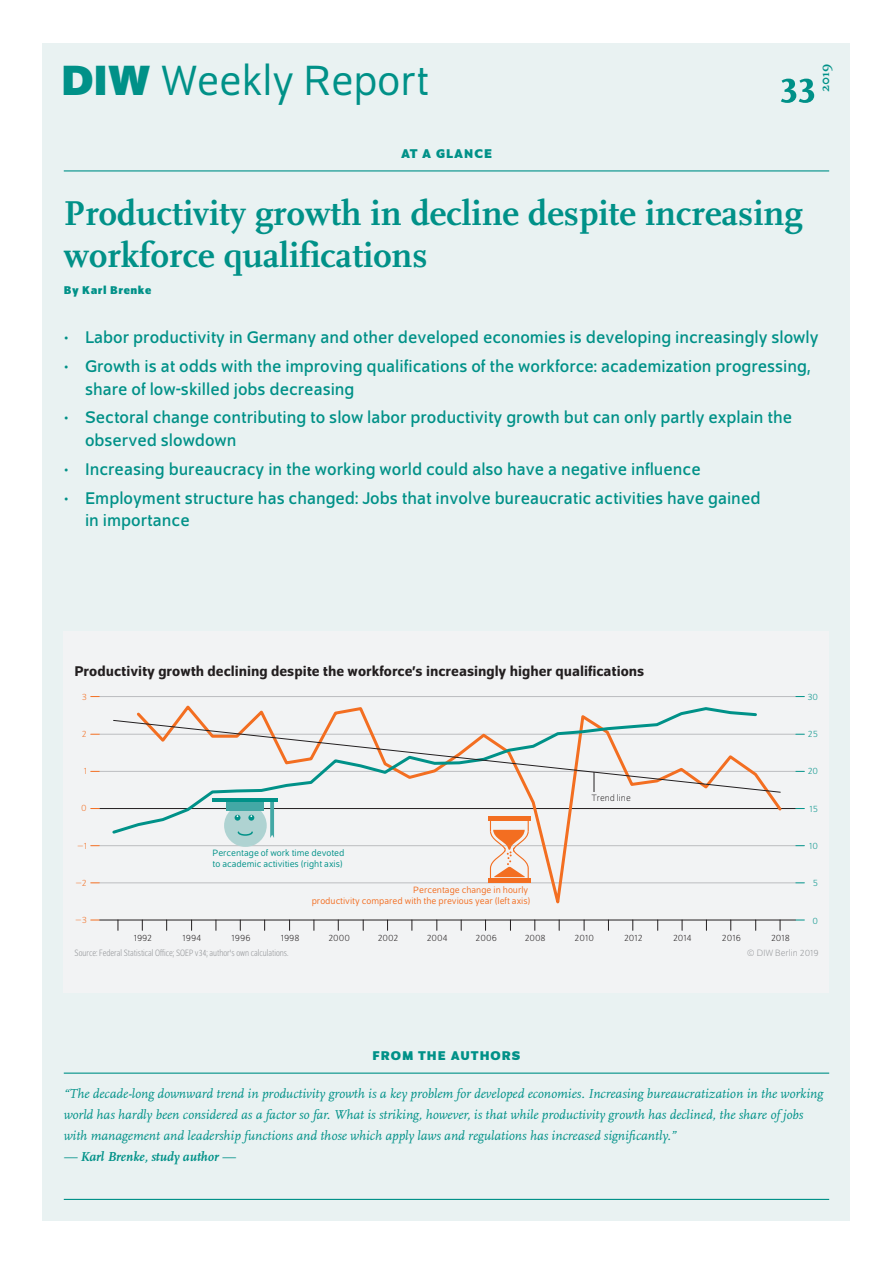
<style>
.page{position:relative;width:893px;height:1263px;background:#fff}
.page>*{position:absolute;margin:0;border:0;box-sizing:border-box;transform-origin:0 0}
.t1{font:700 51px "Scala Pro";color:#009188}
.t2{font:45px "Schumpeter Blond";color:#009188}
.t3{font:700 36px/42px "Scala Pro";color:#009188}
.t4{font:18px/22.5px "Schumpeter";color:#009188}
.t5{font:500 15px "Schumpeter";color:#231f20}
.t6{font:italic 13.5px/21px "Scala Pro";color:#009188}
.t7{font:italic 700 13.5px "Scala Pro";color:#009188}
.t8{font:700 13.5px "Schumpeter";letter-spacing:.075em;color:#009188}
.t9{font:700 13.5px "Scala Pro";color:#009188}
.t10{font:700 12px "Schumpeter";letter-spacing:.04em;color:#009188}
.t11{font:9.75px/11.2px "Schumpeter Blond";color:#f36e21;text-align:right}
.t12{font:300 9.75px "Schumpeter";color:#231f20}
.t13{font:300 semi-condensed 9.75px "Schumpeter";color:#939598}
.t14{font:9.75px/11.2px "Schumpeter Blond";color:#009188}
.t15{font:300 9.75px "Schumpeter";color:#939598}
.t16{font:300 9.75px "Schumpeter";color:#009188}
.t17{font:300 9.75px "Schumpeter";color:#f36e21}
.s1{font-family:"Schumpeter";font-weight:700}
.s2{font-weight:400}
</style>
<div class="page">
<div style="left:43px;top:43px;width:807px;height:1177px;background:#e9f2f2"></div>
<hr style="left:64px;top:170px;width:765px;height:1px;background:#009188">
<hr style="left:64px;top:1072px;width:765px;height:2px;background:#009188">
<hr style="left:64px;top:1199px;width:765px;height:1px;background:#009188">
<div style="left:64px;top:631px;width:765px;height:362px;background:#f2f3f4"></div>
<hr style="left:99px;top:920px;width:697px;height:1px;background:#231f20">
<hr style="left:99px;top:882px;width:697px;height:1px;background:#bcbdc0">
<hr style="left:99px;top:845px;width:697px;height:1px;background:#bcbdc0">
<hr style="left:99px;top:771px;width:697px;height:1px;background:#bcbdc0">
<hr style="left:99px;top:734px;width:697px;height:1px;background:#bcbdc0">
<hr style="left:99px;top:696px;width:697px;height:1px;background:#bcbdc0">
<hr style="left:99px;top:808px;width:697px;height:1px;background:#231f20">
<svg style="left:134px;top:733px;width:650px;height:171px"></svg>
<svg style="left:110px;top:705px;width:649px;height:131px"></svg>
<svg style="left:113px;top:720px;width:668px;height:73px"></svg>
<div style="left:224px;top:804px;width:43px;height:43px;background:#afd3d2;border-radius:50%"></div>
<svg style="left:235px;top:815px;width:5px;height:6px"></svg>
<svg style="left:248px;top:815px;width:6px;height:6px"></svg>
<svg style="left:237px;top:831px;width:16px;height:5px"></svg>
<div style="left:227px;top:802px;width:37px;height:9px;background:#43a8a5"></div>
<svg style="left:270px;top:802px;width:4px;height:36px"></svg>
<hr style="left:212px;top:798px;width:66px;height:4px;background:#009188">
<div style="left:490px;top:818px;width:39px;height:14px;border:1px solid #f36e21"></div>
<hr style="left:488px;top:817px;width:42px;height:4px;background:#f36e21">
<div style="left:490px;top:867px;width:39px;height:14px;border:1px solid #f36e21"></div>
<div style="left:488px;top:878px;width:42px;height:5px;background:#f36e21"></div>
<svg style="left:489px;top:830px;width:40px;height:47px"></svg>
<svg style="left:594px;top:772px;width:1px;height:20px"></svg>
<h2 class="t2" style="left:61px;top:59px;width:369px"><span class="s1">DIW</span> Weekly Report</h2>
<p class="t8" style="left:401px;top:146px;width:92px">AT A GLANCE</p>
<h1 class="t1" style="left:780px;top:48px;width:38px">33</h1>
<p class="t9" style="left:815px;top:92px;width:30px;rotate:-90deg">2019</p>
<h3 class="t3" style="left:64px;top:190px;width:740px">Productivity growth in decline despite increasing workforce qualifications</h3>
<p class="t10" style="left:64px;top:283px;width:89px">By Karl Brenke</p>
<p class="t4" style="left:64px;top:327px;width:756px">• Labor productivity in Germany and other developed economies is developing increasingly slowly</p>
<p class="t4" style="left:85px;top:355px;width:727px;text-indent:-21px">• Growth is at odds with the improving qualifications of the workforce: academization progressing, share of low-skilled jobs decreasing</p>
<p class="t4" style="left:85px;top:407px;width:709px;text-indent:-21px">• Sectoral change contributing to slow labor productivity growth but can only partly explain the observed slowdown</p>
<p class="t4" style="left:64px;top:458px;width:638px">• Increasing bureaucracy in the working world could also have a negative influence</p>
<p class="t4" style="left:85px;top:487px;width:677px;text-indent:-21px">• Employment structure has changed: Jobs that involve bureaucratic activities have gained in importance</p>
<p class="t5" style="left:74px;top:663px;width:571px">Productivity growth declining despite the workforce’s increasingly higher qualifications</p>
<p class="t17" style="left:82px;top:692px;width:7px">3</p>
<p class="t17" style="left:82px;top:729px;width:6px">2</p>
<p class="t17" style="left:84px;top:766px;width:5px">1</p>
<p class="t17" style="left:81px;top:803px;width:7px">0</p>
<p class="t17" style="left:77px;top:841px;width:11px">−1</p>
<p class="t17" style="left:75px;top:878px;width:13px">−2</p>
<p class="t17" style="left:75px;top:915px;width:13px">−3</p>
<p class="t14" style="left:213px;top:848px;width:133px">Percentage of work time devoted to academic activities (right axis)</p>
<p class="t11" style="left:312px;top:884px;width:220px">Percentage change in hourly<br>productivity compared with the previous year (left axis)</p>
<p class="t12" style="left:591px;top:793px;width:41px">Trend line</p>
<p class="t12" style="left:134px;top:933px;width:20px">1992</p>
<p class="t12" style="left:183px;top:933px;width:20px">1994</p>
<p class="t12" style="left:231px;top:933px;width:21px">1996</p>
<p class="t12" style="left:281px;top:933px;width:20px">1998</p>
<p class="t12" style="left:328px;top:933px;width:23px">2000</p>
<p class="t12" style="left:378px;top:933px;width:22px">2002</p>
<p class="t12" style="left:427px;top:933px;width:22px">2004</p>
<p class="t12" style="left:476px;top:933px;width:23px">2006</p>
<p class="t12" style="left:525px;top:933px;width:22px">2008</p>
<p class="t12" style="left:575px;top:933px;width:21px">2010</p>
<p class="t12" style="left:624px;top:933px;width:20px">2012</p>
<p class="t12" style="left:673px;top:933px;width:20px">2014</p>
<p class="t12" style="left:722px;top:933px;width:21px">2016</p>
<p class="t12" style="left:771px;top:933px;width:20px">2018</p>
<p class="t16" style="left:807px;top:692px;width:12px">30</p>
<p class="t16" style="left:808px;top:729px;width:12px">25</p>
<p class="t16" style="left:808px;top:766px;width:12px">20</p>
<p class="t16" style="left:809px;top:804px;width:10px">15</p>
<p class="t16" style="left:809px;top:841px;width:10px">10</p>
<p class="t16" style="left:813px;top:878px;width:7px">5</p>
<p class="t16" style="left:812px;top:916px;width:7px">0</p>
<p class="t13" style="left:75px;top:948px;width:215px">Source: Federal Statistical Office; SOEP v34; author's own calculations.</p>
<p class="t15" style="left:747px;top:948px;width:73px">© DIW Berlin 2019</p>
<p class="t8" style="left:372px;top:1048px;width:150px">FROM THE AUTHORS</p>
<p class="t6" style="left:64px;top:1083px;width:761px">“The decade-long downward trend in productivity growth is a key problem for developed economies. Increasing bureaucratization in the working world has hardly been considered as a factor so far. What is striking, however, is that while productivity growth has declined, the share of jobs with management and leadership functions and those which apply laws and regulations has increased significantly.”</p>
<p class="t7" style="left:64px;top:1146px;width:173px"><span class="s2">—</span> Karl Brenke, study author <span class="s2">—</span></p>
</div>
